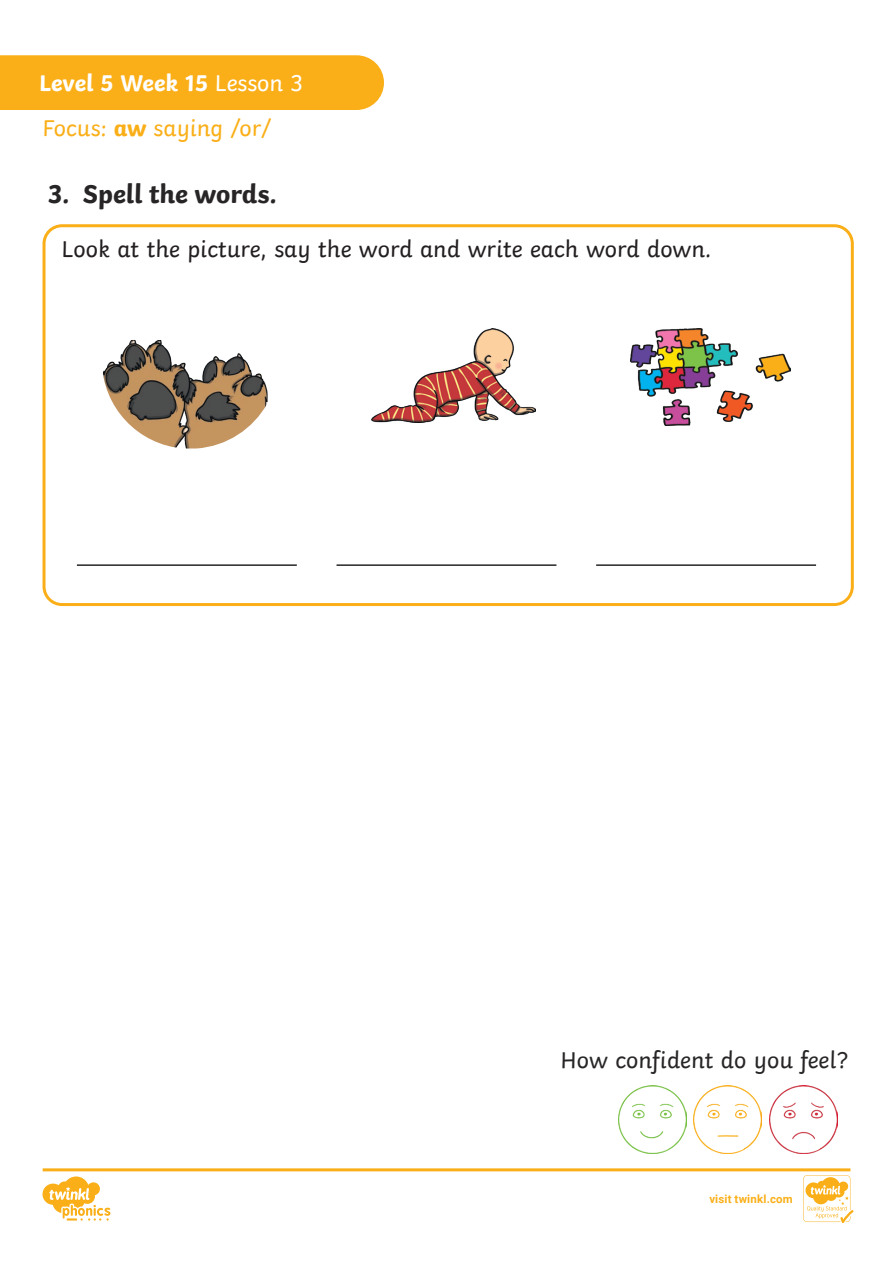
<style>
.page{position:relative;width:893px;height:1263px;background:#fff}
.page>*{position:absolute;margin:0;border:0;box-sizing:border-box;transform-origin:0 0}
.t1{font:700 27px "Twinkl";color:#282526}
.t2{font:24px "Twinkl";color:#231f20}
.KS1_Body_Copy{font:24px "Twinkl";color:#282526}
.t3{font:700 24px "Twinkl";color:#fff}
.t4{font:24px "Twinkl";color:#faaf18}
.t5{font:700 11.4px "Roboto";letter-spacing:.02em;color:#faaf18}
.s1{font-weight:400}
.s2{font-weight:700}
</style>
<div class="page">
<svg style="left:43px;top:1168px;width:810px;height:55px"></svg>
<div style="left:0;top:55px;width:384px;height:55px;background:#faaf18"></div>
<div style="left:43px;top:224px;width:811px;height:382px;border:3px solid #faaf18;border-radius:18px"></div>
<hr style="left:77px;top:564px;width:220px;height:2px;background:#282526">
<hr style="left:337px;top:564px;width:219px;height:2px;background:#282526">
<hr style="left:596px;top:564px;width:220px;height:2px;background:#282526">
<img style="left:371px;top:329px;width:165px;height:93px">
<img style="left:630px;top:329px;width:161px;height:97px">
<img style="left:618px;top:1085px;width:68px;height:68px">
<img style="left:694px;top:1085px;width:67px;height:68px">
<img style="left:769px;top:1085px;width:68px;height:68px">
<img style="left:102px;top:340px;width:166px;height:108px">
<p class="t3" style="left:39px;top:63px;width:265px">Level 5 Week 15 <span class="s1">Lesson 3</span></p>
<p class="t4" style="left:43px;top:110px;width:230px">Focus: <span class="s2">aw</span> saying /or/</p>
<p class="t1" style="left:48px;top:171px;width:230px">3. Spell the words.</p>
<p class="t2" style="left:62px;top:231px;width:651px">Look at the picture, say the word and write each word down.</p>
<p class="KS1_Body_Copy" style="left:560px;top:1041px;width:289px">How confident do you feel?</p>
<p class="t5" style="left:709px;top:1191px;width:85px">visit twinkl.com</p>
</div>
